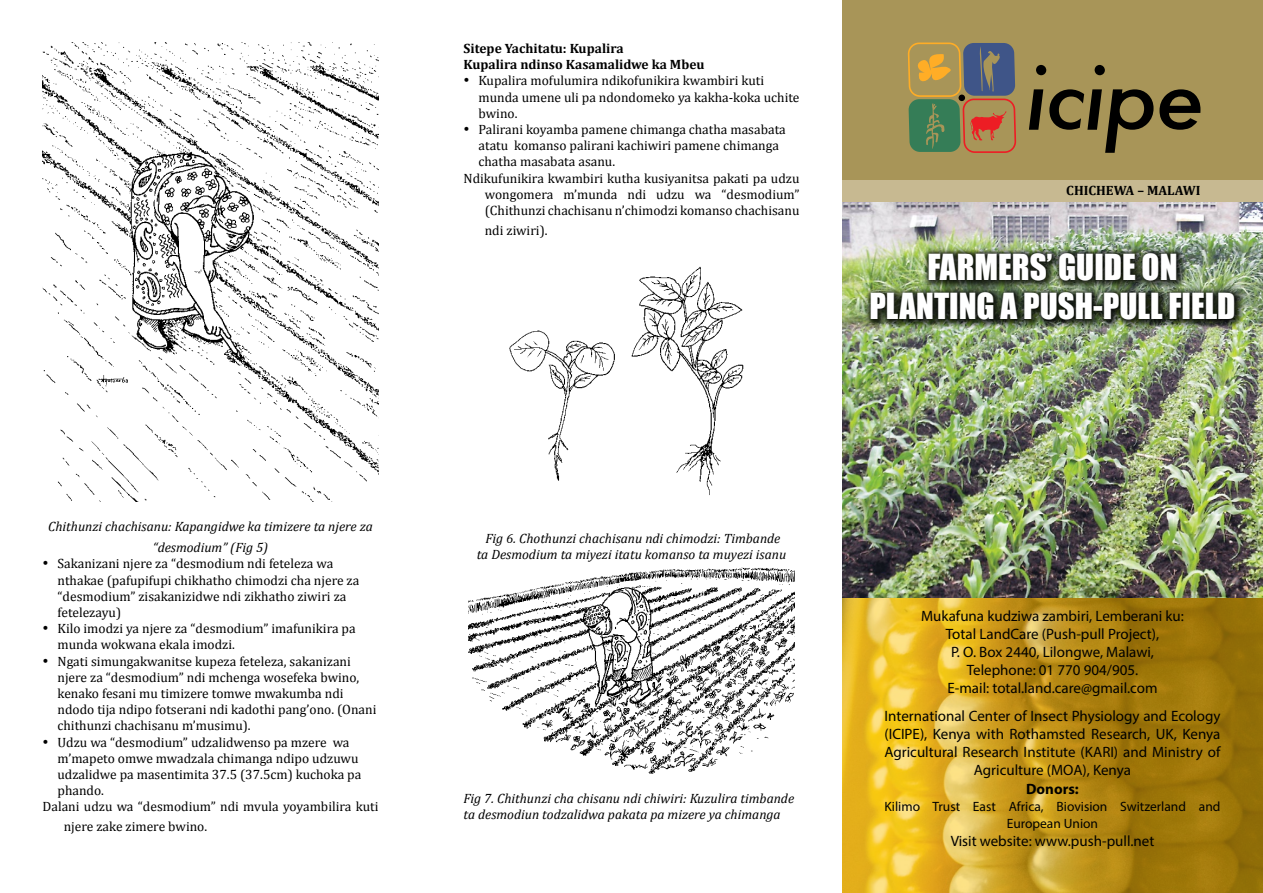
<style>
.page{position:relative;width:1263px;height:893px;background:#fff}
.page>*{position:absolute;margin:0;border:0;box-sizing:border-box;transform-origin:0 0}
.t1{font:33px/39.6px "Impact";color:#fff;text-align:center}
.t2{font:15px/18px "Myriad Pro";color:#000;text-align:center}
.t3{font:700 15px "Myriad Pro";color:#000}
.t4{font:13.5px/16.2px "Cambria";color:#000}
.t5{font:italic 13.5px/16.2px "Cambria";color:#000;text-align:center}
.t6{font:700 13.5px/16.2px "Cambria";color:#000}
.t7{font:13.5px/16.2px "Myriad Pro";color:#000;text-align:center}
</style>
<div class="page">
<img style="left:842px;top:202px;width:421px;height:691px">
<div style="left:842px;top:0;width:421px;height:202px;background:#a89558"></div>
<img style="left:43px;top:43px;width:335px;height:459px">
<img style="left:509px;top:330px;width:106px;height:151px">
<img style="left:631px;top:266px;width:113px;height:230px">
<img style="left:468px;top:567px;width:327px;height:207px">
<div style="left:864px;top:246px;width:382px;height:84px;background:#000;opacity:.75"></div>
<div style="left:867px;top:250px;width:371px;height:73px;background:#000;opacity:.75"></div>
<svg style="left:1029px;top:65px;width:124px;height:88px"></svg>
<svg style="left:1159px;top:89px;width:41px;height:41px"></svg>
<svg style="left:908px;top:43px;width:108px;height:110px"></svg>
<div style="left:842px;top:180px;width:421px;height:22px;background:#c7b991"></div>
<p class="t5" style="left:48px;top:515px;width:326px;line-height:21.6px">Chithunzi chachisanu: Kapangidwe ka timizere ta njere za “desmodium” (Fig 5)</p>
<p class="t4" style="left:58px;top:556px;width:303px;text-indent:-15px">• Sakanizani njere za “desmodium ndi feteleza wa nthakae (pafupifupi chikhatho chimodzi cha njere za “desmodium” zisakanizidwe ndi zikhatho ziwiri za fetelezayu)</p>
<p class="t4" style="left:58px;top:620px;width:300px;text-indent:-15px">• Kilo imodzi ya njere za “desmodium” imafunikira pa munda wokwana ekala imodzi.</p>
<p class="t4" style="left:58px;top:653px;width:320px;text-indent:-15px">• Ngati simungakwanitse kupeza feteleza, sakanizani njere za “desmodium” ndi mchenga wosefeka bwino, kenako fesani mu timizere tomwe mwakumba ndi ndodo tija ndipo fotserani ndi kadothi pang’ono. (Onani chithunzi chachisanu m’musimu).</p>
<p class="t4" style="left:43px;top:734px;width:308px">• Udzu wa “desmodium” udzalidwenso pa mzere wa</p>
<p class="t4" style="left:58px;top:750px;width:302px">m’mapeto omwe mwadzala chimanga ndipo udzuwu</p>
<p class="t4" style="left:58px;top:766px;width:305px">udzalidwe pa masentimita 37.5 (37.5cm) kuchoka pa</p>
<p class="t4" style="left:58px;top:782px;width:48px">phando.</p>
<p class="t4" style="left:43px;top:799px;width:337px">Dalani udzu wa “desmodium” ndi mvula yoyambilira kuti</p>
<p class="t4" style="left:64px;top:818px;width:145px">njere zake zimere bwino.</p>
<p class="t6" style="left:463px;top:40px;width:243px">Sitepe Yachitatu: Kupalira<br>Kupalira ndinso Kasamalidwe ka Mbeu</p>
<p class="t4" style="left:478px;top:73px;width:322px;text-indent:-15px">• Kupalira mofulumira ndikofunikira kwambiri kuti munda umene uli pa ndondomeko ya kakha-koka uchite bwino.</p>
<p class="t4" style="left:463px;top:121px;width:324px">• Palirani koyamba pamene chimanga chatha masabata</p>
<p class="t4" style="left:478px;top:137px;width:302px">atatu komanso palirani kachiwiri pamene chimanga</p>
<p class="t4" style="left:478px;top:154px;width:138px">chatha masabata asanu.</p>
<p class="t4" style="left:463px;top:170px;width:337px">Ndikufunikira kwambiri kutha kusiyanitsa pakati pa udzu</p>
<p class="t4" style="left:485px;top:186px;width:316px">wongomera m’munda ndi udzu wa “desmodium”</p>
<p class="t4" style="left:485px;top:202px;width:316px">(Chithunzi chachisanu n’chimodzi komanso chachisanu</p>
<p class="t4" style="left:485px;top:222px;width:64px">ndi ziwiri).</p>
<p class="t6" style="left:1066px;top:182px;width:136px">CHICHEWA – MALAWI</p>
<h1 class="t1" style="left:869px;top:246px;width:368px">FARMERS’ GUIDE ON<br>PLANTING A PUSH-PULL FIELD</h1>
<p class="t5" style="left:477px;top:530px;width:311px">Fig 6. Chothunzi chachisanu ndi chimodzi: Timbande ta Desmodium ta miyezi itatu komanso ta muyezi isanu</p>
<p class="t5" style="left:463px;top:790px;width:332px;text-align:left">Fig 7. Chithunzi cha chisanu ndi chiwiri: Kuzulira timbande ta desmodiun todzalidwa pakata pa mizere ya chimanga</p>
<p class="t2" style="left:921px;top:607px;width:264px">Mukafuna kudziwa zambiri, Lemberani ku:<br>Total LandCare (Push-pull Project),<br>P. O. Box 2440, Lilongwe, Malawi, Telephone: 01 770 904/905.<br>E-mail: total.land.care@gmail.com</p>
<p class="t2" style="left:884px;top:707px;width:337px">International Center of Insect Physiology and Ecology (ICIPE), Kenya with Rothamsted Research, UK, Kenya Agricultural Research Institute (KARI) and Ministry of Agriculture (MOA), Kenya</p>
<p class="t3" style="left:1026px;top:779px;width:54px">Donors:</p>
<p class="t7" style="left:884px;top:798px;width:337px">Kilimo Trust East Africa, Biovision Switzerland and<br>European Union</p>
<p class="t2" style="left:951px;top:832px;width:205px">Visit website: www.push-pull.net</p>
</div>
